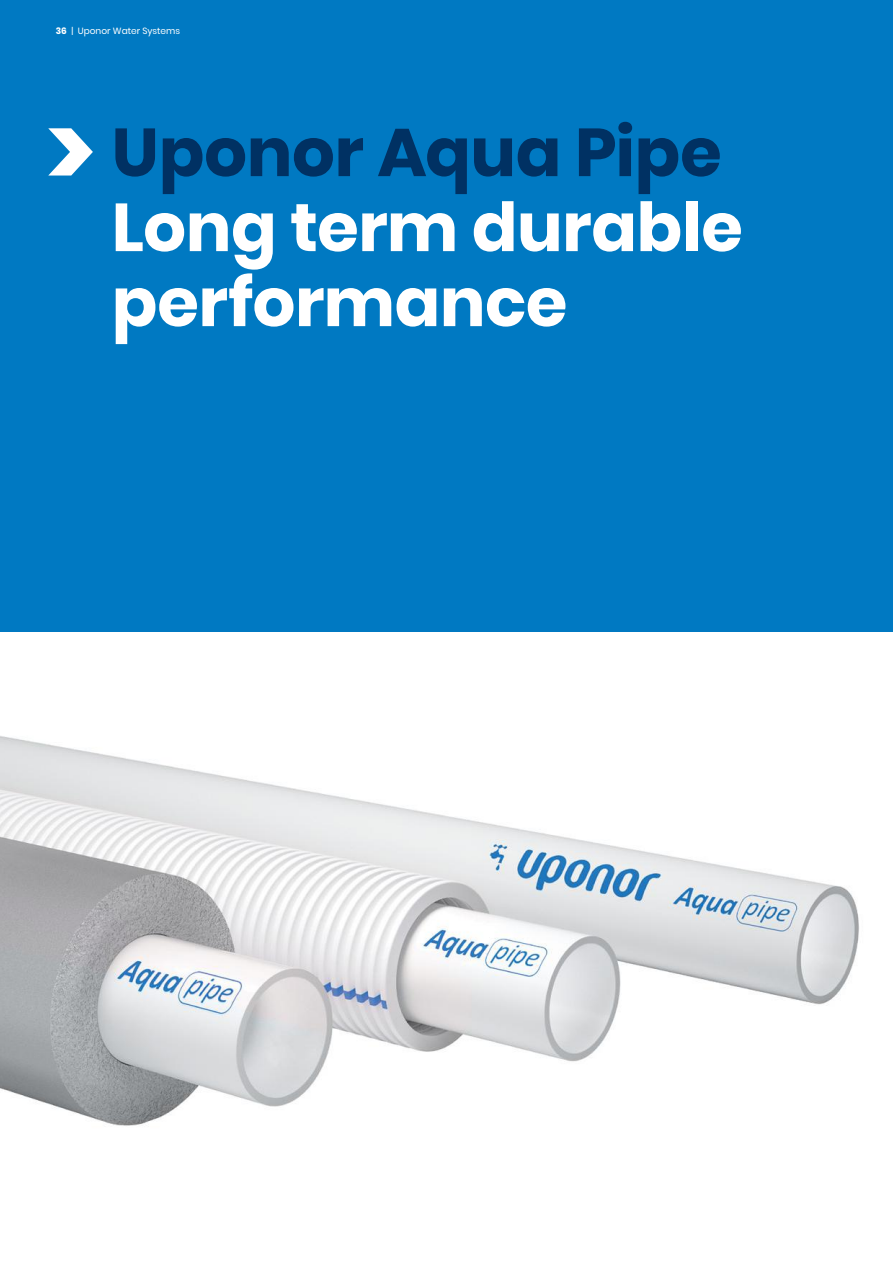
<style>
.page{position:relative;width:893px;height:1263px;background:#fff}
.page>*{position:absolute;margin:0;border:0;box-sizing:border-box;transform-origin:0 0}
.t1{font:700 67.5px/75px "Poppins";letter-spacing:-.005em;color:#fff}
.t2{font:700 67.5px "Poppins";letter-spacing:-.005em;color:#003163}
.t3{font:9px "Poppins";color:#fff}
.s1{font-weight:700}
</style>
<div class="page">
<div style="left:0;top:0;width:893px;height:631px;background:#0079c2"></div>
<img style="left:0;top:736px;width:859px;height:390px">
<svg style="left:48px;top:128px;width:45px;height:48px"></svg>
<p class="t3" style="left:56px;top:26px;width:126px"><span class="s1">36</span> | Uponor Water Systems</p>
<p class="t2" style="left:112px;top:113px;width:612px">Uponor Aqua Pipe</p>
<p class="t1" style="left:112px;top:190px;width:633px">Long term durable performance</p>
</div>
